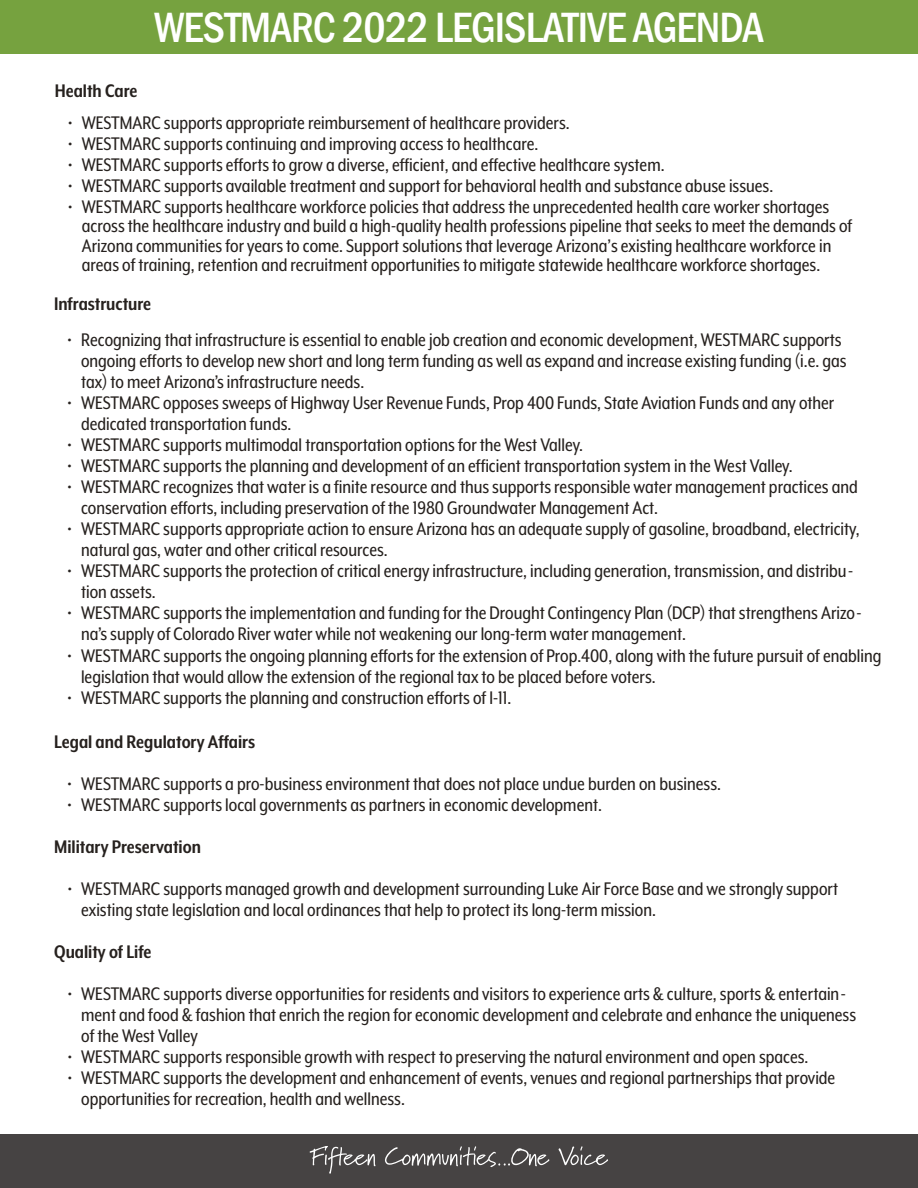
<style>
.page{position:relative;width:918px;height:1188px;background:#fff}
.page>*{position:absolute;margin:0;border:0;box-sizing:border-box;transform-origin:0 0}
.t1{font:500 condensed 43.5px "Franklin Gothic";letter-spacing:-.02em;color:#fff}
.t2{font:21px/21px "Mr Eaves XL Mod Nar OT";color:#26211e}
.t3{font:700 21px "Mr Eaves XL Mod Nar OT";color:#26211e}
</style>
<div class="page">
<div style="left:0;top:0;width:918px;height:54px;background:#76a23f"></div>
<div style="left:0;top:1134px;width:918px;height:54px;background:#464343"></div>
<svg style="left:310px;top:1146px;width:298px;height:28px"></svg>
<h1 class="t1" style="left:154px;top:-1px;width:611px">WESTMARC 2022 LEGISLATIVE AGENDA</h1>
<p class="t3" style="left:55px;top:80px;width:84px">Health Care</p>
<p class="t2" style="left:68px;top:112px;width:503px">• WESTMARC supports appropriate reimbursement of healthcare providers.</p>
<p class="t2" style="left:68px;top:133px;width:472px">• WESTMARC supports continuing and improving access to healthcare.</p>
<p class="t2" style="left:68px;top:154px;width:598px">• WESTMARC supports efforts to grow a diverse, efficient, and effective healthcare system.</p>
<p class="t2" style="left:68px;top:175px;width:706px">• WESTMARC supports available treatment and support for behavioral health and substance abuse issues.</p>
<p class="t2" style="left:82px;top:197px;width:772px;line-height:19.5px;text-indent:-14px">• WESTMARC supports healthcare workforce policies that address the unprecedented health care worker shortages across the healthcare industry and build a high-quality health professions pipeline that seeks to meet the demands of Arizona communities for years to come. Support solutions that leverage Arizona’s existing healthcare workforce in areas of training, retention and recruitment opportunities to mitigate statewide healthcare workforce shortages.</p>
<p class="t3" style="left:54px;top:293px;width:99px">Infrastructure</p>
<p class="t2" style="left:68px;top:329px;width:776px">• Recognizing that infrastructure is essential to enable job creation and economic development, WESTMARC supports</p>
<p class="t2" style="left:81px;top:350px;width:767px">ongoing efforts to develop new short and long term funding as well as expand and increase existing funding (i.e. gas tax) to meet Arizona’s infrastructure needs.</p>
<p class="t2" style="left:81px;top:392px;width:755px;text-indent:-14px">• WESTMARC opposes sweeps of Highway User Revenue Funds, Prop 400 Funds, State Aviation Funds and any other dedicated transportation funds.</p>
<p class="t2" style="left:68px;top:434px;width:517px">• WESTMARC supports multimodal transportation options for the West Valley.</p>
<p class="t2" style="left:68px;top:455px;width:727px">• WESTMARC supports the planning and development of an efficient transportation system in the West Valley.</p>
<p class="t2" style="left:81px;top:476px;width:778px;text-indent:-14px">• WESTMARC recognizes that water is a finite resource and thus supports responsible water management practices and conservation efforts, including preservation of the 1980 Groundwater Management Act.</p>
<p class="t2" style="left:81px;top:518px;width:780px;text-indent:-14px">• WESTMARC supports appropriate action to ensure Arizona has an adequate supply of gasoline, broadband, electricity, natural gas, water and other critical resources.</p>
<p class="t2" style="left:81px;top:560px;width:774px;text-indent:-14px">• WESTMARC supports the protection of critical energy infrastructure, including generation, transmission, and distribu&shy;tion assets.</p>
<p class="t2" style="left:81px;top:602px;width:782px;text-indent:-14px">• WESTMARC supports the implementation and funding for the Drought Contingency Plan (DCP) that strengthens Arizo&shy;na’s supply of Colorado River water while not weakening our long-term water management.</p>
<p class="t2" style="left:81px;top:645px;width:802px;text-indent:-14px">• WESTMARC supports the ongoing planning efforts for the extension of Prop.400, along with the future pursuit of enabling legislation that would allow the extension of the regional tax to be placed before voters.</p>
<p class="t2" style="left:68px;top:687px;width:445px">• WESTMARC supports the planning and construction efforts of I-11.</p>
<p class="t3" style="left:54px;top:731px;width:203px">Legal and Regulatory Affairs</p>
<p class="t2" style="left:68px;top:773px;width:655px">• WESTMARC supports a pro-business environment that does not place undue burden on business.</p>
<p class="t2" style="left:68px;top:794px;width:536px">• WESTMARC supports local governments as partners in economic development.</p>
<p class="t3" style="left:54px;top:836px;width:148px">Military Preservation</p>
<p class="t2" style="left:81px;top:878px;width:758px;text-indent:-14px">• WESTMARC supports managed growth and development surrounding Luke Air Force Base and we strongly support existing state legislation and local ordinances that help to protect its long-term mission.</p>
<p class="t3" style="left:54px;top:941px;width:99px">Quality of Life</p>
<p class="t2" style="left:81px;top:983px;width:776px;text-indent:-14px">• WESTMARC supports diverse opportunities for residents and visitors to experience arts &amp; culture, sports &amp; entertain&shy;ment and food &amp; fashion that enrich the region for economic development and celebrate and enhance the uniqueness of the West Valley</p>
<p class="t2" style="left:68px;top:1046px;width:742px">• WESTMARC supports responsible growth with respect to preserving the natural environment and open spaces.</p>
<p class="t2" style="left:81px;top:1067px;width:756px;text-indent:-14px">• WESTMARC supports the development and enhancement of events, venues and regional partnerships that provide opportunities for recreation, health and wellness.</p>
</div>
